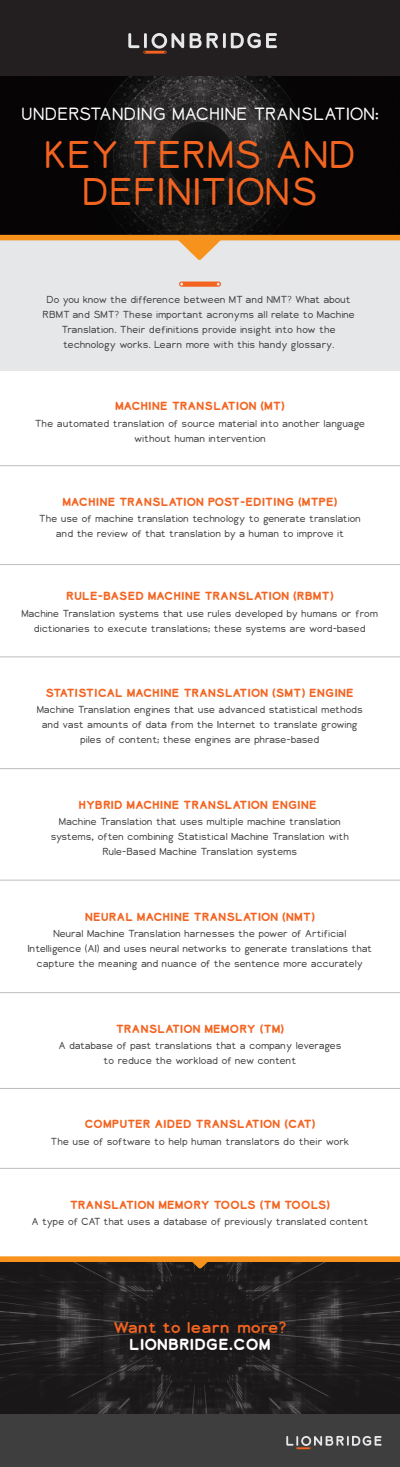
<style>
.page{position:relative;width:400px;height:1467px;background:#fff}
.page>*{position:absolute;margin:0;border:0;box-sizing:border-box;transform-origin:0 0}
.t1{font:300 36px/36.5px "Lionbridge Sans";color:#f36421;text-align:center}
.t2{font:300 16.5px "Lionbridge Sans";color:#fff}
.t3{font:15px "Lionbridge Sans";letter-spacing:-.02em;color:#f36421;scale:1.04 1}
.t4{font:700 15px "Lionbridge Sans";color:#fff}
.t5{font:700 11px "Lionbridge Sans";letter-spacing:-.02em;color:#f36421}
.t6{font:700 11px "Lionbridge Sans";color:#f36421}
.t7{font:300 9.5px/15px "Lionbridge Sans";letter-spacing:-.02em;color:#3e3e3f;text-align:center}
</style>
<div class="page">
<div style="left:0;top:238px;width:400px;height:133px;background:#e6e7e9"></div>
<svg style="left:179px;top:281px;width:42px;height:6px"></svg>
<svg style="left:0;top:76px;width:400px;height:159px;background:#100f0e"></svg>
<div style="left:0;top:0;width:400px;height:76px;background:#231f20"></div>
<svg style="left:128px;top:33px;width:56px;height:21px"></svg>
<svg style="left:190px;top:33px;width:87px;height:15px"></svg>
<div style="left:0;top:235px;width:400px;height:5px;background:#f7931d"></div>
<svg style="left:176px;top:240px;width:47px;height:20px"></svg>
<svg style="left:0;top:1261px;width:400px;height:153px;background:#221f1f"></svg>
<div style="left:0;top:1256px;width:400px;height:5px;background:#f7931d"></div>
<div style="left:0;top:1256px;width:400px;height:5px;border:1px solid #f7931d"></div>
<svg style="left:189px;top:1257px;width:22px;height:11px"></svg>
<div style="left:0;top:1414px;width:400px;height:52px;background:#3e3e3f"></div>
<svg style="left:286px;top:1435px;width:96px;height:14px"></svg>
<hr style="left:0;top:465px;width:400px;height:1px;background:#bcbdc0">
<hr style="left:0;top:564px;width:400px;height:1px;background:#bcbdc0">
<hr style="left:0;top:656px;width:400px;height:1px;background:#bcbdc0">
<hr style="left:0;top:768px;width:400px;height:1px;background:#bcbdc0">
<hr style="left:0;top:879px;width:400px;height:1px;background:#bcbdc0">
<hr style="left:0;top:992px;width:400px;height:1px;background:#bcbdc0">
<hr style="left:0;top:1088px;width:400px;height:1px;background:#bcbdc0">
<hr style="left:0;top:1167px;width:400px;height:1px;background:#bcbdc0">
<h2 class="t2" style="left:21px;top:102px;width:359px">UNDERSTANDING MACHINE TRANSLATION:</h2>
<h1 class="t1" style="left:44px;top:137px;width:314px">KEY TERMS AND<br>DEFINITIONS</h1>
<p class="t7" style="left:43px;top:292px;width:314px">Do you know the difference between MT and NMT? What about RBMT and SMT? These important acronyms all relate to Machine Translation. Their definitions provide insight into how the technology works. Learn more with this handy glossary.</p>
<p class="t5" style="left:115px;top:398px;width:171px">MACHINE TRANSLATION (MT)</p>
<p class="t7" style="left:35px;top:416px;width:332px">The automated translation of source material into another language without human intervention</p>
<p class="t5" style="left:62px;top:494px;width:277px">MACHINE TRANSLATION POST-EDITING (MTPE)</p>
<p class="t7" style="left:39px;top:511px;width:324px">The use of machine translation technology to generate translation and the review of that translation by a human to improve it</p>
<p class="t6" style="left:66px;top:588px;width:269px">RULE-BASED MACHINE TRANSLATION (RBMT)</p>
<p class="t7" style="left:21px;top:605px;width:358px">Machine Translation systems that use rules developed by humans or from dictionaries to execute translations; these systems are word-based</p>
<p class="t6" style="left:46px;top:685px;width:310px">STATISTICAL MACHINE TRANSLATION (SMT) ENGINE</p>
<p class="t7" style="left:37px;top:702px;width:328px">Machine Translation engines that use advanced statistical methods and vast amounts of data from the Internet to translate growing piles of content; these engines are phrase-based</p>
<p class="t6" style="left:78px;top:796px;width:240px">HYBRID MACHINE TRANSLATION ENGINE</p>
<p class="t7" style="left:51px;top:814px;width:300px">Machine Translation that uses multiple machine translation systems, often combining Statistical Machine Translation with<br>Rule-Based Machine Translation systems</p>
<p class="t6" style="left:85px;top:908px;width:232px">NEURAL MACHINE TRANSLATION (NMT)</p>
<p class="t7" style="left:27px;top:926px;width:346px">Neural Machine Translation harnesses the power of Artificial<br>Intelligence (AI) and uses neural networks to generate translations that capture the meaning and nuance of the sentence more accurately</p>
<p class="t5" style="left:116px;top:1020px;width:170px">TRANSLATION MEMORY (TM)</p>
<p class="t7" style="left:58px;top:1038px;width:285px">A database of past translations that a company leverages to reduce the workload of new content</p>
<p class="t5" style="left:84px;top:1116px;width:233px">COMPUTER AIDED TRANSLATION (CAT)</p>
<p class="t7" style="left:51px;top:1133px;width:300px">The use of software to help human translators do their work</p>
<p class="t5" style="left:70px;top:1196px;width:262px">TRANSLATION MEMORY TOOLS (TM TOOLS)</p>
<p class="t7" style="left:32px;top:1214px;width:338px">A type of CAT that uses a database of previously translated content</p>
<h3 class="t3" style="left:113px;top:1316px;width:168px">Want to learn more?</h3>
<h3 class="t4" style="left:129px;top:1333px;width:143px">LIONBRIDGE.COM</h3>
</div>
